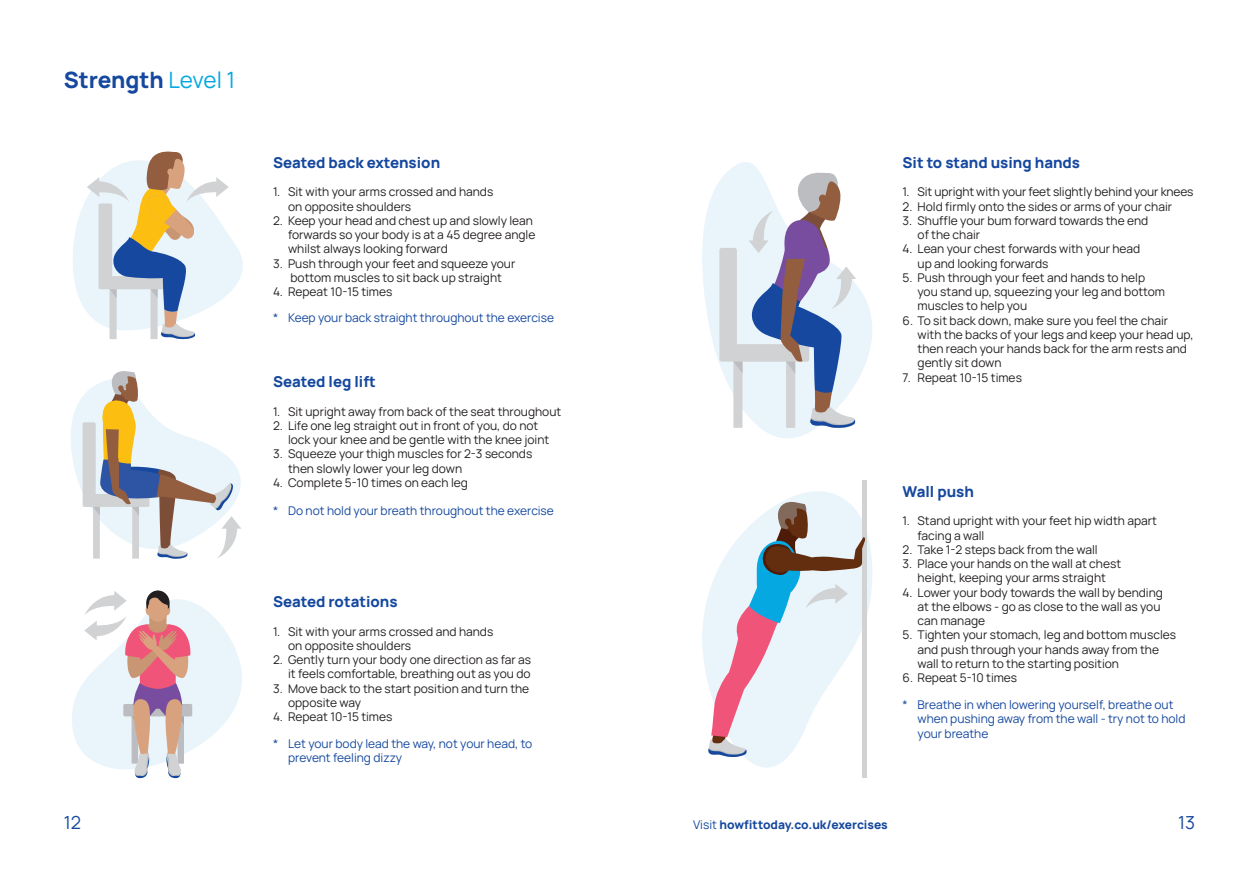
<style>
.page{position:relative;width:1259px;height:893px;background:#fff}
.page>*{position:absolute;margin:0;border:0;box-sizing:border-box;transform-origin:0 0}
.Page_Title_Navy{font:800 22.5px "Manrope";color:#15489e}
.t1{font:18px "Manrope";color:#15489e}
.Introduction_Paragra{font:800 15px "Manrope";color:#15489e}
.t2{font:12px/14.2px "Manrope";color:#231f20}
.Numbered_List_Black{font:12px/14.2px "Manrope";color:#15489e}
.t3{font:800 12px "Manrope";color:#15489e}
.s1{font-weight:400;color:#06a8e1}
.s2{font-weight:400}
</style>
<div class="page">
<svg style="left:702px;top:162px;width:170px;height:277px"></svg>
<svg style="left:702px;top:485px;width:170px;height:293px"></svg>
<svg style="left:73px;top:151px;width:170px;height:188px"></svg>
<hr style="left:862px;top:481px;width:4px;height:297px;background:#d1d2d4">
<svg style="left:707px;top:499px;width:159px;height:258px"></svg>
<svg style="left:71px;top:371px;width:171px;height:407px"></svg>
<svg style="left:719px;top:169px;width:137px;height:259px"></svg>
<p class="Page_Title_Navy" style="left:64px;top:64px;width:173px">Strength <span class="s1">Level 1</span></p>
<p class="Introduction_Paragra" style="left:273px;top:152px;width:169px">Seated back extension</p>
<p class="Introduction_Paragra" style="left:902px;top:152px;width:179px">Sit to stand using hands</p>
<p class="t2" style="left:902px;top:184px;width:292px">1. Sit upright with your feet slightly behind your knees</p>
<p class="t2" style="left:902px;top:199px;width:271px">2. Hold firmly onto the sides or arms of your chair</p>
<p class="t2" style="left:917px;top:213px;width:232px;text-indent:-15px">3. Shuffle your bum forward towards the end of the chair</p>
<p class="t2" style="left:917px;top:241px;width:224px;text-indent:-15px">4. Lean your chest forwards with your head up and looking forwards</p>
<p class="t2" style="left:917px;top:270px;width:249px;text-indent:-15px">5. Push through your feet and hands to help you stand up, squeezing your leg and bottom muscles to help you</p>
<p class="t2" style="left:917px;top:313px;width:277px;text-indent:-15px">6. To sit back down, make sure you feel the chair with the backs of your legs and keep your head up, then reach your hands back for the arm rests and gently sit down</p>
<p class="t2" style="left:902px;top:370px;width:121px">7. Repeat 10-15 times</p>
<p class="t2" style="left:288px;top:184px;width:207px;text-indent:-15px">1. Sit with your arms crossed and hands on opposite shoulders</p>
<p class="t2" style="left:288px;top:213px;width:249px;text-indent:-15px">2. Keep your head and chest up and slowly lean forwards so your body is at a 45 degree angle whilst always looking forward</p>
<p class="t2" style="left:273px;top:256px;width:244px;text-align:center">3. Push through your feet and squeeze your bottom muscles to sit back up straight</p>
<p class="t2" style="left:273px;top:284px;width:121px">4. Repeat 10-15 times</p>
<p class="Numbered_List_Black" style="left:273px;top:310px;width:282px">* Keep your back straight throughout the exercise</p>
<p class="Introduction_Paragra" style="left:273px;top:371px;width:104px">Seated leg lift</p>
<p class="t2" style="left:273px;top:404px;width:290px">1. Sit upright away from back of the seat throughout</p>
<p class="t2" style="left:288px;top:418px;width:263px;text-indent:-15px">2. Life one leg straight out in front of you, do not lock your knee and be gentle with the knee joint</p>
<p class="t2" style="left:288px;top:446px;width:246px;text-indent:-15px">3. Squeeze your thigh muscles for 2-3 seconds then slowly lower your leg down</p>
<p class="t2" style="left:273px;top:475px;width:196px">4. Complete 5-10 times on each leg</p>
<p class="Numbered_List_Black" style="left:273px;top:503px;width:282px">* Do not hold your breath throughout the exercise</p>
<p class="Introduction_Paragra" style="left:273px;top:590px;width:126px">Seated rotations</p>
<p class="t2" style="left:288px;top:624px;width:207px;text-indent:-15px">1. Sit with your arms crossed and hands on opposite shoulders</p>
<p class="t2" style="left:273px;top:652px;width:260px;text-align:right">2. Gently turn your body one direction as far as it feels comfortable, breathing out as you do</p>
<p class="t2" style="left:288px;top:681px;width:243px;text-indent:-15px">3. Move back to the start position and turn the opposite way</p>
<p class="t2" style="left:273px;top:709px;width:121px">4. Repeat 10-15 times</p>
<p class="Numbered_List_Black" style="left:288px;top:736px;width:246px;text-indent:-15px">* Let your body lead the way, not your head, to prevent feeling dizzy</p>
<p class="Introduction_Paragra" style="left:902px;top:481px;width:73px">Wall push</p>
<p class="t2" style="left:917px;top:513px;width:241px;text-indent:-15px">1. Stand upright with your feet hip width apart facing a wall</p>
<p class="t2" style="left:902px;top:542px;width:196px">2. Take 1-2 steps back from the wall</p>
<p class="t2" style="left:902px;top:556px;width:220px;text-align:center">3. Place your hands on the wall at chest height, keeping your arms straight</p>
<p class="t2" style="left:917px;top:585px;width:247px;text-indent:-15px">4. Lower your body towards the wall by bending at the elbows - go as close to the wall as you can manage</p>
<p class="t2" style="left:917px;top:627px;width:260px;text-indent:-15px">5. Tighten your stomach, leg and bottom muscles and push through your hands away from the wall to return to the starting position</p>
<p class="t2" style="left:902px;top:670px;width:116px">6. Repeat 5-10 times</p>
<p class="Numbered_List_Black" style="left:917px;top:697px;width:269px;text-indent:-15px">* Breathe in when lowering yourself, breathe out when pushing away from the wall - try not to hold your breathe</p>
<h2 class="t1" style="left:64px;top:810px;width:19px">12</h2>
<p class="t3" style="left:693px;top:816px;width:196px"><span class="s2">Visit</span> howfittoday.co.uk/exercises</p>
<h2 class="t1" style="left:1178px;top:810px;width:18px">13</h2>
</div>
